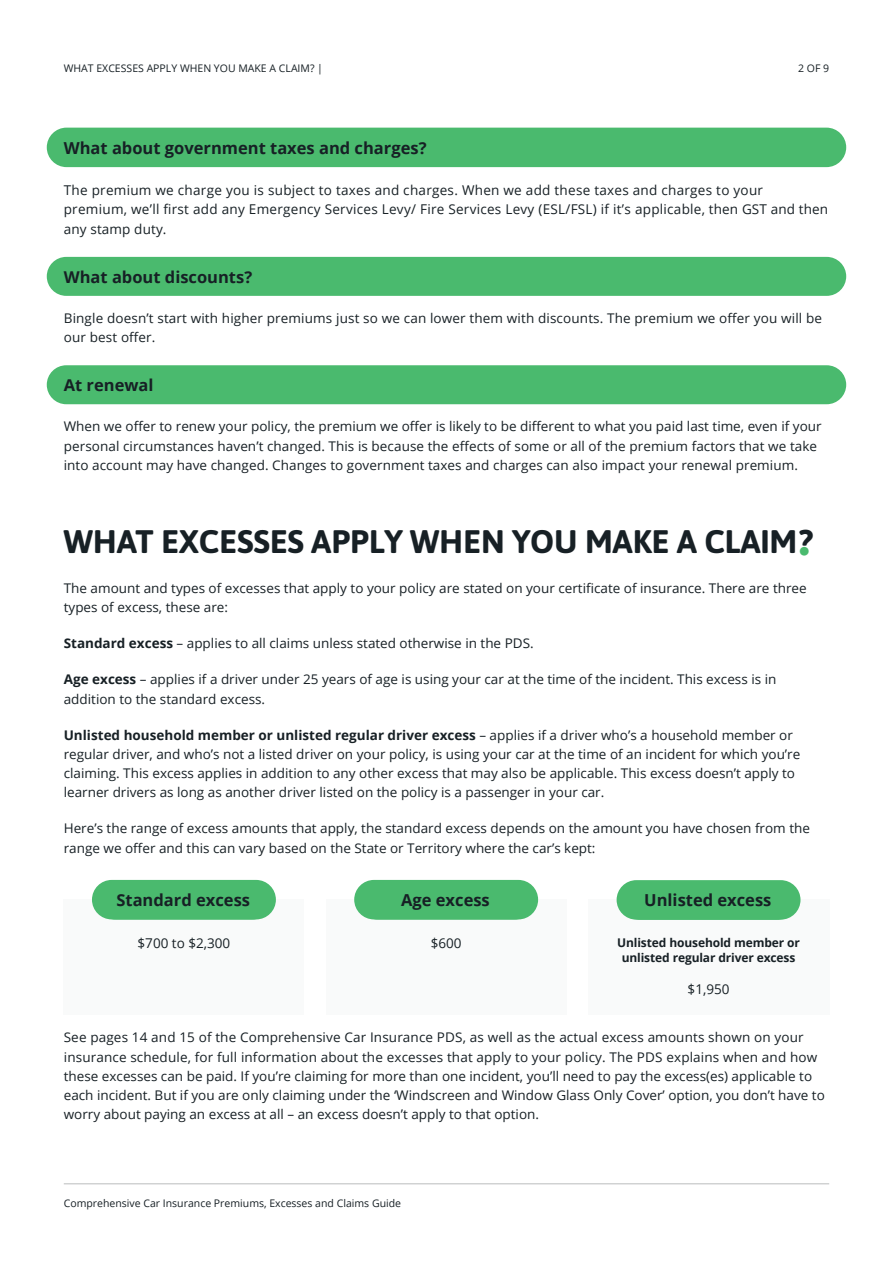
<style>
.page{position:relative;width:893px;height:1263px;background:#fff}
.page>*{position:absolute;margin:0;border:0;box-sizing:border-box;transform-origin:0 0}
.t1{font:700 32.55px "Asap";letter-spacing:-.005em;color:#172025}
.t2{font:700 16.5px "Open Sans";color:#172025}
.t3{font:700 16.35px "Open Sans";color:#172025}
.t4{font:13.5px/19.5px "Open Sans";letter-spacing:.02em;color:#172025}
.t5{font:13.35px/19.2px "Open Sans";color:#172025}
.t6{font:700 12px/15px "Open Sans";letter-spacing:-.01em;color:#172025;text-align:center}
.t7{font:10.5px "Open Sans";color:#172025}
.s1{font-size:33px}
.s2{font-size:33px;color:#4aba6e}
.s3{font-weight:700}
</style>
<div class="page">
<hr style="left:64px;top:1183px;width:765px;height:1px;background:#babcbd">
<div style="left:47px;top:128px;width:799px;height:39px;background:#4aba6e;border-radius:20px"></div>
<div style="left:47px;top:257px;width:799px;height:39px;background:#4aba6e;border-radius:19px"></div>
<div style="left:47px;top:365px;width:799px;height:39px;background:#4aba6e;border-radius:19px"></div>
<div style="left:64px;top:899px;width:240px;height:116px;background:#f9fafa"></div>
<div style="left:326px;top:899px;width:241px;height:116px;background:#f9fafa"></div>
<div style="left:588px;top:899px;width:241px;height:116px;background:#f9fafa"></div>
<div style="left:617px;top:880px;width:183px;height:40px;background:#4aba6e;border-radius:20px"></div>
<div style="left:92px;top:880px;width:184px;height:39px;background:#4aba6e;border-radius:20px"></div>
<div style="left:354px;top:880px;width:184px;height:39px;background:#4aba6e;border-radius:20px"></div>
<p class="t7" style="left:64px;top:61px;width:261px">WHAT EXCESSES APPLY WHEN YOU MAKE A CLAIM? |</p>
<p class="t7" style="left:798px;top:61px;width:33px">2 OF 9</p>
<p class="t2" style="left:64px;top:136px;width:364px">What about government taxes and charges?</p>
<p class="t4" style="left:64px;top:180px;width:766px">The premium we charge you is subject to taxes and charges. When we add these taxes and charges to your premium, we’ll first add any Emergency Services Levy/ Fire Services Levy (ESL/FSL) if it’s applicable, then GST and then any stamp duty.</p>
<p class="t3" style="left:64px;top:265px;width:190px">What about discounts?</p>
<p class="t5" style="left:64px;top:308px;width:760px">Bingle doesn’t start with higher premiums just so we can lower them with discounts. The premium we offer you will be our best offer.</p>
<p class="t3" style="left:64px;top:374px;width:91px">At renewal</p>
<p class="t5" style="left:64px;top:416px;width:759px">When we offer to renew your policy, the premium we offer is likely to be different to what you paid last time, even if your personal circumstances haven’t changed. This is because the effects of some or all of the premium factors that we take into account may have changed. Changes to government taxes and charges can also impact your renewal premium.</p>
<h1 class="t1" style="left:64px;top:518px;width:751px">WHAT EXCESSES APPLY WHEN YOU MAKE A CLAIM<span class="s1">?</span><span class="s2">•</span></h1>
<p class="t5" style="left:64px;top:578px;width:744px">The amount and types of excesses that apply to your policy are stated on your certificate of insurance. There are three types of excess, these are:</p>
<p class="t5" style="left:64px;top:633px;width:471px"><span class="s3">Standard excess</span> – applies to all claims unless stated otherwise in the PDS.</p>
<p class="t5" style="left:64px;top:669px;width:714px"><span class="s3">Age excess</span> – applies if a driver under 25 years of age is using your car at the time of the incident. This excess is in addition to the standard excess.</p>
<p class="t5" style="left:64px;top:725px;width:738px"><span class="s3">Unlisted household member or unlisted regular driver excess</span> – applies if a driver who’s a household member or regular driver, and who’s not a listed driver on your policy, is using your car at the time of an incident for which you’re claiming. This excess applies in addition to any other excess that may also be applicable. This excess doesn’t apply to learner drivers as long as another driver listed on the policy is a passenger in your car.</p>
<p class="t5" style="left:64px;top:818px;width:748px">Here’s the range of excess amounts that apply, the standard excess depends on the amount you have chosen from the range we offer and this can vary based on the State or Territory where the car’s kept:</p>
<p class="t2" style="left:116px;top:888px;width:135px">Standard excess</p>
<p class="t2" style="left:401px;top:888px;width:90px">Age excess</p>
<p class="t2" style="left:644px;top:889px;width:129px">Unlisted excess</p>
<p class="t4" style="left:138px;top:933px;width:94px">$700 to $2,300</p>
<p class="t4" style="left:431px;top:933px;width:32px">$600</p>
<p class="t6" style="left:617px;top:935px;width:184px">Unlisted household member or unlisted regular driver excess</p>
<p class="t4" style="left:688px;top:979px;width:43px">$1,950</p>
<p class="t5" style="left:64px;top:1028px;width:763px">See pages 14 and 15 of the Comprehensive Car Insurance PDS, as well as the actual excess amounts shown on your insurance schedule, for full information about the excesses that apply to your policy. The PDS explains when and how these excesses can be paid. If you’re claiming for more than one incident, you’ll need to pay the excess(es) applicable to each incident. But if you are only claiming under the ‘Windscreen and Window Glass Only Cover’ option, you don’t have to worry about paying an excess at all – an excess doesn’t apply to that option.</p>
<p class="t7" style="left:64px;top:1196px;width:339px">Comprehensive Car Insurance Premiums, Excesses and Claims Guide</p>
</div>
